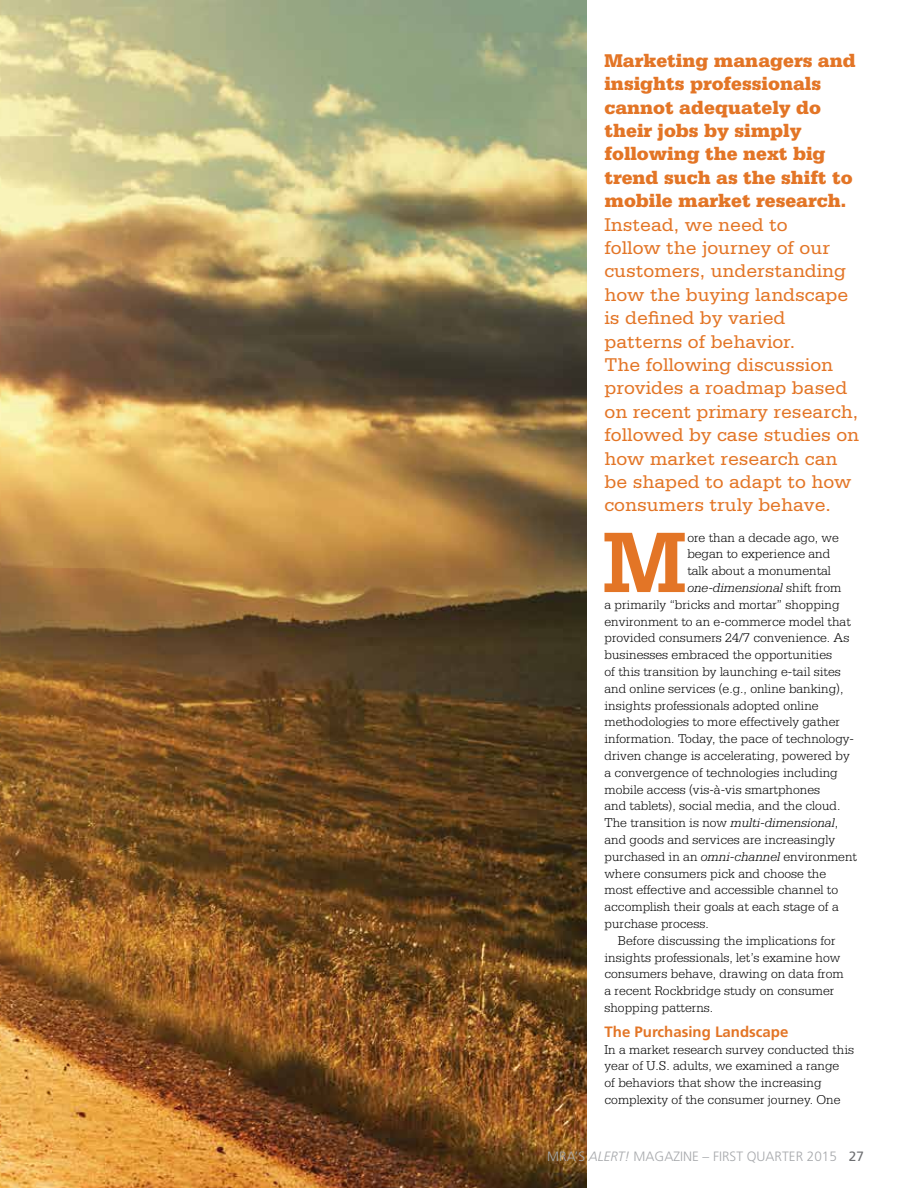
<style>
.page{position:relative;width:918px;height:1188px;background:#fff}
.page>*{position:absolute;margin:0;border:0;box-sizing:border-box;transform-origin:0 0}
.t1{font:700 90.6px "Serifa Std";color:#e37526}
.t2{font:19.5px/23.4px "Serifa Std";color:#e37526}
.t3{font:900 19.5px/23.4px "Serifa Std";color:#e37526}
.t4{font:700 15px "Frutiger LT Std";color:#e37526}
.t5{font:300 13.5px/16.8px "Serifa Std";color:#000}
.t6{font:300 13.5px "Frutiger LT Std";color:#a7a9ac}
.t7{font:italic 300 13.5px "Serifa Std";color:#000}
.s1{font-style:normal}
.s2{font-style:italic}
.s3{font-weight:400;color:#6d6e71}
</style>
<div class="page">
<img style="left:0;top:0;width:586px;height:1188px">
<h2 class="t3" style="left:604px;top:49px;width:253px">Marketing managers and insights professionals cannot adequately do their jobs by simply following the next big trend such as the shift to mobile market research.</h2>
<p class="t2" style="left:604px;top:213px;width:256px">Instead, we need to<br>follow the journey of our customers, understanding how the buying landscape is defined by varied patterns of behavior.<br>The following discussion provides a roadmap based on recent primary research, followed by case studies on how market research can be shaped to adapt to how consumers truly behave.</p>
<h1 class="t1" style="left:602px;top:509px;width:87px">M</h1>
<p class="t5" style="left:687px;top:529px;width:153px">ore than a decade ago, we</p>
<p class="t5" style="left:687px;top:546px;width:144px">began to experience and</p>
<p class="t5" style="left:687px;top:563px;width:145px">talk about a monumental</p>
<p class="t7" style="left:687px;top:580px;width:155px">one-dimensional <span class="s1">shift from</span></p>
<p class="t5" style="left:604px;top:596px;width:237px">a primarily “bricks and mortar” shopping</p>
<p class="t5" style="left:604px;top:613px;width:248px">environment to an e-commerce model that</p>
<p class="t5" style="left:604px;top:630px;width:246px">provided consumers 24/7 convenience. As</p>
<p class="t5" style="left:604px;top:647px;width:229px">businesses embraced the opportunities</p>
<p class="t5" style="left:604px;top:663px;width:238px">of this transition by launching e-tail sites</p>
<p class="t5" style="left:604px;top:680px;width:240px">and online services (e.g., online banking),</p>
<p class="t5" style="left:604px;top:697px;width:216px">insights professionals adopted online</p>
<p class="t5" style="left:604px;top:714px;width:237px">methodologies to more effectively gather</p>
<p class="t5" style="left:604px;top:731px;width:251px">information. Today, the pace of technology-</p>
<p class="t5" style="left:604px;top:747px;width:247px">driven change is accelerating, powered by</p>
<p class="t5" style="left:604px;top:764px;width:235px">a convergence of technologies including</p>
<p class="t5" style="left:604px;top:781px;width:217px">mobile access (vis-à-vis smartphones</p>
<p class="t5" style="left:604px;top:798px;width:237px">and tablets), social media, and the cloud.</p>
<p class="t5" style="left:604px;top:814px;width:235px">The transition is now <span class="s2">multi-dimensional</span>,</p>
<p class="t5" style="left:604px;top:831px;width:232px">and goods and services are increasingly</p>
<p class="t5" style="left:604px;top:848px;width:254px">purchased in an <span class="s2">omni-channel</span> environment</p>
<p class="t5" style="left:604px;top:865px;width:223px">where consumers pick and choose the</p>
<p class="t5" style="left:604px;top:882px;width:235px">most effective and accessible channel to</p>
<p class="t5" style="left:604px;top:898px;width:236px">accomplish their goals at each stage of a</p>
<p class="t5" style="left:604px;top:915px;width:106px">purchase process.</p>
<p class="t5" style="left:618px;top:932px;width:219px">Before discussing the implications for</p>
<p class="t5" style="left:604px;top:949px;width:237px">insights professionals, let’s examine how</p>
<p class="t5" style="left:604px;top:966px;width:241px">consumers behave, drawing on data from</p>
<p class="t5" style="left:604px;top:982px;width:231px">a recent Rockbridge study on consumer</p>
<p class="t5" style="left:604px;top:999px;width:110px">shopping patterns.</p>
<p class="t4" style="left:605px;top:1023px;width:185px">The Purchasing Landscape</p>
<p class="t5" style="left:605px;top:1041px;width:251px">In a market research survey conducted this year of U.S. adults, we examined a range<br>of behaviors that show the increasing complexity of the consumer journey. One</p>
<p class="t6" style="left:547px;top:1149px;width:318px">MRA’S <span class="s2">ALERT!</span> MAGAZINE – FIRST QUARTER 2015 <span class="s3">27</span></p>
</div>
